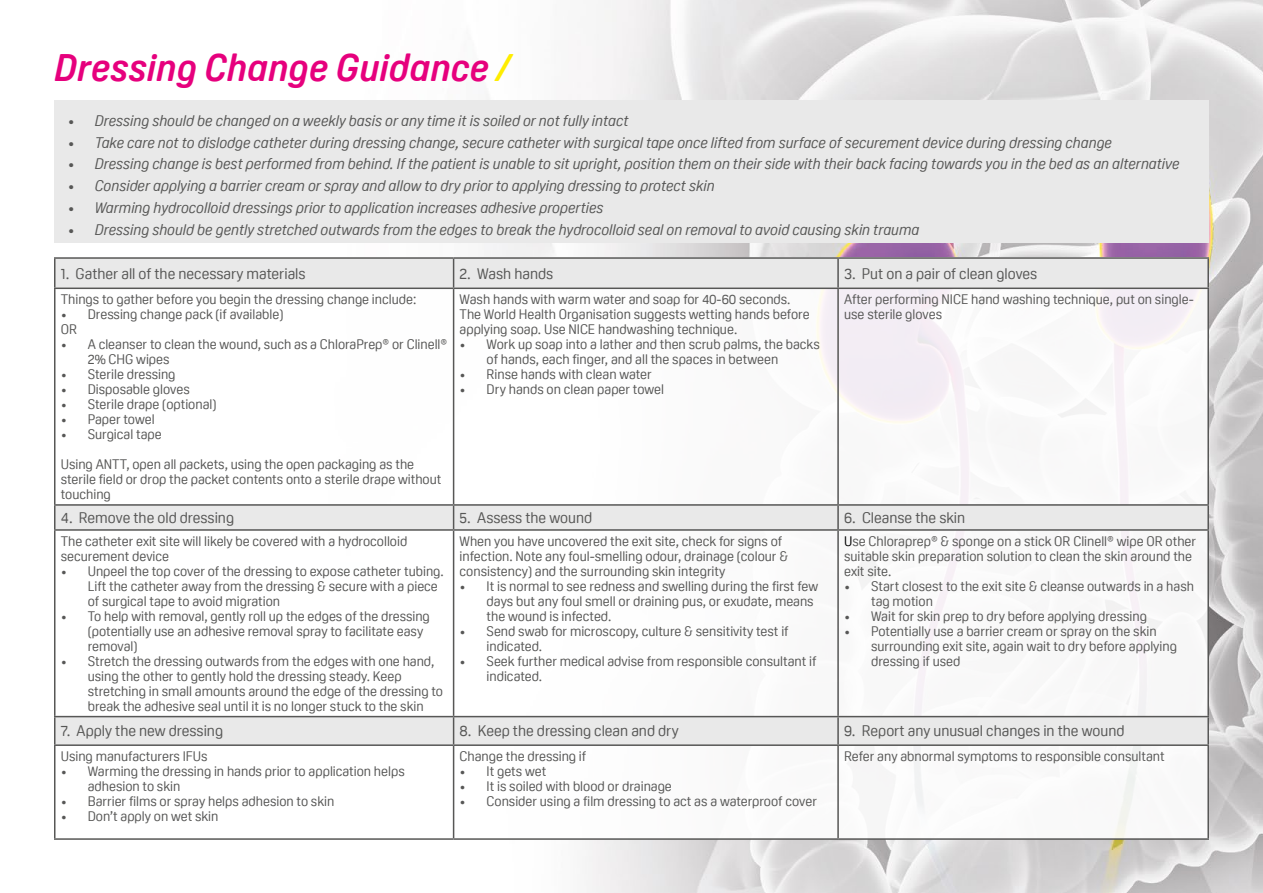
<style>
.page{position:relative;width:1263px;height:893px;background:#fff}
.page>*{position:absolute;margin:0;border:0;box-sizing:border-box;transform-origin:0 0}
.t1{font:italic 700 37.5px "Oscine";color:#e6007d}
.t2{font:italic 15px "Oscine";color:#575756}
.t3{font:15px "Oscine";color:#575756}
.t4{font:13.5px/15px "Oscine";color:#575756}
.s1{color:#ffed00}
.s2{color:#000}
</style>
<div class="page">
<img style="left:206px;top:0;width:1057px;height:893px">
<div style="left:54px;top:100px;width:1155px;height:142px;background:#e9e9e9"></div>
<div style="left:54px;top:257px;width:1155px;height:582px;background:#fff"></div>
<svg style="left:56px;top:259px;width:1151px;height:485px"></svg>
<hr style="left:54px;top:257px;width:400px;height:2px;background:#575756">
<hr style="left:54px;top:259px;width:2px;height:29px;background:#575756">
<hr style="left:454px;top:257px;width:384px;height:2px;background:#575756">
<svg style="left:453px;top:259px;width:1px;height:29px"></svg>
<hr style="left:838px;top:257px;width:371px;height:2px;background:#575756">
<hr style="left:837px;top:259px;width:2px;height:29px;background:#575756">
<hr style="left:1207px;top:259px;width:2px;height:29px;background:#575756">
<hr style="left:54px;top:288px;width:400px;height:1px;background:#575756">
<hr style="left:54px;top:289px;width:2px;height:215px;background:#575756">
<hr style="left:454px;top:288px;width:384px;height:1px;background:#575756">
<hr style="left:453px;top:289px;width:1px;height:215px;background:#575756">
<hr style="left:838px;top:288px;width:371px;height:1px;background:#575756">
<hr style="left:837px;top:289px;width:2px;height:215px;background:#575756">
<hr style="left:1207px;top:289px;width:2px;height:215px;background:#575756">
<hr style="left:54px;top:504px;width:400px;height:2px;background:#575756">
<hr style="left:54px;top:506px;width:2px;height:23px;background:#575756">
<hr style="left:454px;top:504px;width:384px;height:2px;background:#575756">
<svg style="left:453px;top:506px;width:1px;height:23px"></svg>
<hr style="left:838px;top:504px;width:371px;height:2px;background:#575756">
<hr style="left:837px;top:506px;width:2px;height:23px;background:#575756">
<hr style="left:1207px;top:506px;width:2px;height:23px;background:#575756">
<hr style="left:54px;top:529px;width:400px;height:2px;background:#575756">
<hr style="left:54px;top:531px;width:2px;height:185px;background:#575756">
<hr style="left:454px;top:529px;width:384px;height:2px;background:#575756">
<hr style="left:453px;top:531px;width:1px;height:185px;background:#575756">
<hr style="left:838px;top:529px;width:371px;height:2px;background:#575756">
<hr style="left:837px;top:531px;width:2px;height:185px;background:#575756">
<hr style="left:1207px;top:531px;width:2px;height:185px;background:#575756">
<hr style="left:54px;top:716px;width:400px;height:1px;background:#575756">
<hr style="left:54px;top:717px;width:2px;height:27px;background:#575756">
<hr style="left:454px;top:716px;width:384px;height:1px;background:#575756">
<svg style="left:453px;top:717px;width:1px;height:27px"></svg>
<hr style="left:838px;top:716px;width:371px;height:1px;background:#575756">
<hr style="left:837px;top:717px;width:2px;height:27px;background:#575756">
<hr style="left:1207px;top:717px;width:2px;height:27px;background:#575756">
<hr style="left:54px;top:744px;width:400px;height:2px;background:#575756">
<hr style="left:54px;top:746px;width:2px;height:92px;background:#575756">
<hr style="left:454px;top:744px;width:384px;height:2px;background:#575756">
<hr style="left:453px;top:746px;width:1px;height:92px;background:#575756">
<hr style="left:838px;top:744px;width:371px;height:2px;background:#575756">
<hr style="left:837px;top:746px;width:2px;height:92px;background:#575756">
<hr style="left:1207px;top:746px;width:2px;height:92px;background:#575756">
<hr style="left:54px;top:838px;width:400px;height:2px;background:#575756">
<hr style="left:454px;top:838px;width:384px;height:2px;background:#575756">
<hr style="left:838px;top:838px;width:371px;height:2px;background:#575756">
<h1 class="t1" style="left:54px;top:46px;width:458px">Dressing Change Guidance <span class="s1">/</span></h1>
<p class="t2" style="left:68px;top:112px;width:562px">• Dressing should be changed on a weekly basis or any time it is soiled or not fully intact</p>
<p class="t2" style="left:68px;top:134px;width:1046px">• Take care not to dislodge catheter during dressing change, secure catheter with surgical tape once lifted from surface of securement device during dressing change</p>
<p class="t2" style="left:68px;top:156px;width:1113px">• Dressing change is best performed from behind. If the patient is unable to sit upright, position them on their side with their back facing towards you in the bed as an alternative</p>
<p class="t2" style="left:68px;top:177px;width:648px">• Consider applying a barrier cream or spray and allow to dry prior to applying dressing to protect skin</p>
<p class="t2" style="left:68px;top:199px;width:537px">• Warming hydrocolloid dressings prior to application increases adhesive properties</p>
<p class="t2" style="left:68px;top:221px;width:853px">• Dressing should be gently stretched outwards from the edges to break the hydrocolloid seal on removal to avoid causing skin trauma</p>
<p class="t3" style="left:61px;top:265px;width:246px">1. Gather all of the necessary materials</p>
<p class="t3" style="left:460px;top:265px;width:95px">2. Wash hands</p>
<p class="t3" style="left:844px;top:265px;width:195px">3. Put on a pair of clean gloves</p>
<p class="t4" style="left:61px;top:292px;width:357px">Things to gather before you begin the dressing change include:</p>
<p class="t4" style="left:61px;top:307px;width:224px">• Dressing change pack (if available)<br>OR</p>
<p class="t4" style="left:88px;top:337px;width:361px;text-indent:-27px">• A cleanser to clean the wound, such as a ChloraPrep® or Clinell®<br>2% CHG wipes</p>
<p class="t4" style="left:61px;top:367px;width:116px">• Sterile dressing</p>
<p class="t4" style="left:61px;top:382px;width:131px">• Disposable gloves</p>
<p class="t4" style="left:61px;top:397px;width:157px">• Sterile drape (optional)</p>
<p class="t4" style="left:61px;top:412px;width:95px">• Paper towel</p>
<p class="t4" style="left:61px;top:427px;width:103px">• Surgical tape</p>
<p class="t4" style="left:61px;top:457px;width:382px">Using ANTT, open all packets, using the open packaging as the sterile field or drop the packet contents onto a sterile drape without touching</p>
<p class="t4" style="left:844px;top:292px;width:351px">After performing NICE hand washing technique, put on single&shy;use sterile gloves</p>
<p class="t4" style="left:460px;top:292px;width:352px">Wash hands with warm water and soap for 40-60 seconds.<br>The World Health Organisation suggests wetting hands before applying soap. Use NICE handwashing technique.</p>
<p class="t4" style="left:487px;top:337px;width:335px;text-indent:-27px">• Work up soap into a lather and then scrub palms, the backs of hands, each finger, and all the spaces in between</p>
<p class="t4" style="left:460px;top:367px;width:194px">• Rinse hands with clean water</p>
<p class="t4" style="left:460px;top:382px;width:206px">• Dry hands on clean paper towel</p>
<p class="t3" style="left:61px;top:509px;width:175px">4. Remove the old dressing</p>
<p class="t3" style="left:460px;top:509px;width:134px">5. Assess the wound</p>
<p class="t3" style="left:844px;top:509px;width:123px">6. Cleanse the skin</p>
<p class="t4" style="left:61px;top:533px;width:348px">The catheter exit site will likely be covered with a hydrocolloid securement device</p>
<p class="t4" style="left:88px;top:563px;width:358px;text-indent:-27px">• Unpeel the top cover of the dressing to expose catheter tubing.<br>Lift the catheter away from the dressing &amp; secure with a piece of surgical tape to avoid migration</p>
<p class="t4" style="left:88px;top:608px;width:344px;text-indent:-27px">• To help with removal, gently roll up the edges of the dressing (potentially use an adhesive removal spray to facilitate easy removal)</p>
<p class="t4" style="left:88px;top:653px;width:357px;text-indent:-27px">• Stretch the dressing outwards from the edges with one hand, using the other to gently hold the dressing steady. Keep stretching in small amounts around the edge of the dressing to break the adhesive seal until it is no longer stuck to the skin</p>
<p class="t4" style="left:844px;top:533px;width:353px"><span class="s2">U</span>se Chloraprep® &amp; sponge on a stick OR Clinell® wipe OR other suitable skin preparation solution to clean the skin around the exit site.</p>
<p class="t4" style="left:871px;top:578px;width:324px;text-indent:-27px">• Start closest to the exit site &amp; cleanse outwards in a hash tag motion</p>
<p class="t4" style="left:844px;top:608px;width:304px">• Wait for skin prep to dry before applying dressing</p>
<p class="t4" style="left:871px;top:623px;width:307px;text-indent:-27px">• Potentially use a barrier cream or spray on the skin surrounding exit site, again wait to dry before applying dressing if used</p>
<p class="t4" style="left:460px;top:533px;width:330px">When you have uncovered the exit site, check for signs of infection. Note any foul-smelling odour, drainage (colour &amp; consistency) and the surrounding skin integrity</p>
<p class="t4" style="left:487px;top:578px;width:333px;text-indent:-27px">• It is normal to see redness and swelling during the first few days but any foul smell or draining pus, or exudate, means the wound is infected.</p>
<p class="t4" style="left:487px;top:623px;width:304px;text-indent:-27px">• Send swab for microscopy, culture &amp; sensitivity test if indicated.</p>
<p class="t4" style="left:487px;top:653px;width:331px;text-indent:-27px">• Seek further medical advise from responsible consultant if indicated.</p>
<p class="t3" style="left:61px;top:722px;width:164px">7. Apply the new dressing</p>
<p class="t3" style="left:460px;top:722px;width:221px">8. Keep the dressing clean and dry</p>
<p class="t3" style="left:844px;top:722px;width:282px">9. Report any unusual changes in the wound</p>
<p class="t4" style="left:61px;top:748px;width:148px">Using manufacturers IFUs</p>
<p class="t4" style="left:88px;top:763px;width:318px;text-indent:-27px">• Warming the dressing in hands prior to application helps adhesion to skin</p>
<p class="t4" style="left:61px;top:793px;width:275px">• Barrier films or spray helps adhesion to skin</p>
<p class="t4" style="left:61px;top:808px;width:159px">• Don’t apply on wet skin</p>
<p class="t4" style="left:460px;top:748px;width:128px">Change the dressing if</p>
<p class="t4" style="left:460px;top:763px;width:88px">• It gets wet</p>
<p class="t4" style="left:460px;top:778px;width:214px">• It is soiled with blood or drainage</p>
<p class="t4" style="left:460px;top:793px;width:359px">• Consider using a film dressing to act as a waterproof cover</p>
<p class="t4" style="left:844px;top:748px;width:322px">Refer any abnormal symptoms to responsible consultant</p>
</div>
